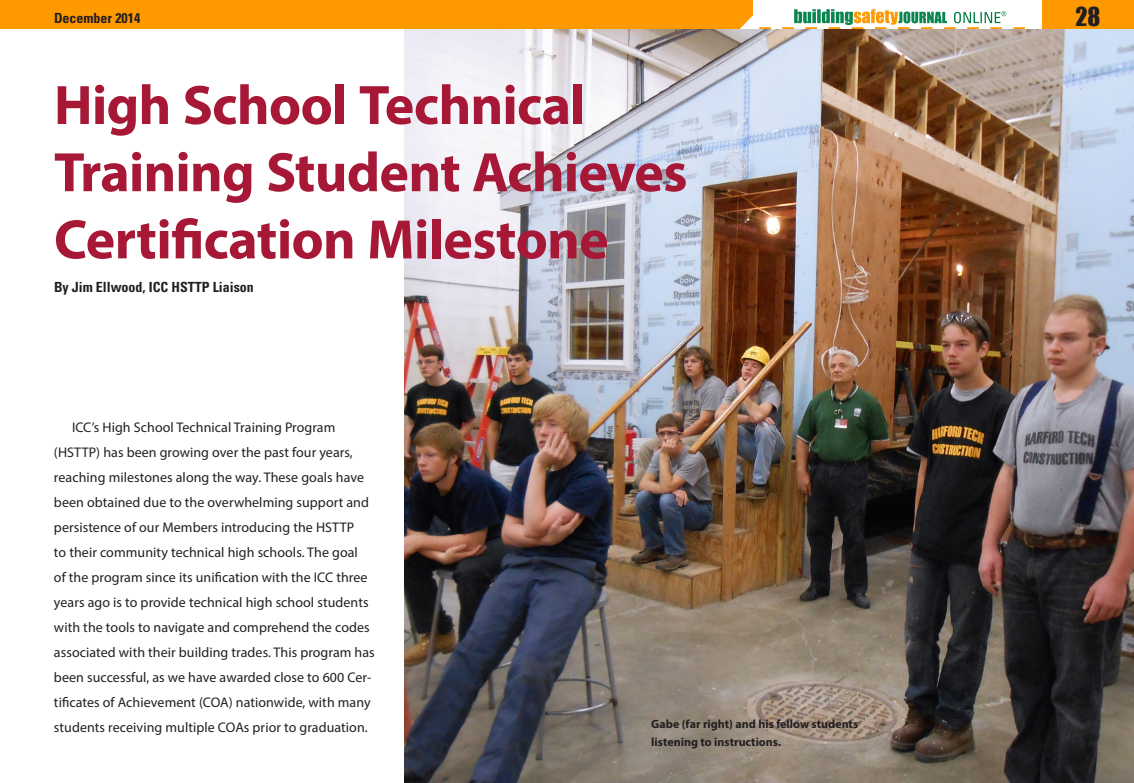
<style>
.page{position:relative;width:1134px;height:783px;background:#fff}
.page>*{position:absolute;margin:0;border:0;box-sizing:border-box;transform-origin:0 0}
.t1{font:700 56px/67.2px "Myriad Pro";letter-spacing:-.015em;color:#a61836}
.t2{font:24px "Impact";color:#231f20}
.t3{font:14px/25px "Myriad Pro";letter-spacing:.005em;color:#231f20}
.t4{font:700 condensed 14px "Univers";color:#231f20}
.t5{font:700 12px/18px "Myriad Pro";color:#231f20}
</style>
<div class="page">
<div style="left:0;top:0;width:753px;height:29px;background:#f90"></div>
<div style="left:1042px;top:0;width:92px;height:29px;background:#f90"></div>
<svg style="left:759px;top:9px;width:266px;height:20px"></svg>
<img style="left:404px;top:29px;width:730px;height:754px">
<p class="t4" style="left:54px;top:10px;width:88px">December 2014</p>
<h2 class="t2" style="left:1076px;top:-2px;width:26px">28</h2>
<h1 class="t1" style="left:54px;top:70px;width:635px">High School Technical<br>Training Student Achieves<br>Certification Milestone</h1>
<p class="t4" style="left:54px;top:278px;width:201px">By Jim Ellwood, ICC HSTTP Liaison</p>
<p class="t3" style="left:54px;top:414px;width:322px;text-indent:18px">ICC’s High School Technical Training Program (HSTTP) has been growing over the past four years, reaching milestones along the way. These goals have been obtained due to the overwhelming support and persistence of our Members introducing the HSTTP<br>to their community technical high schools. The goal<br>of the program since its unification with the ICC three years ago is to provide technical high school students with the tools to navigate and comprehend the codes associated with their building trades. This program has been successful, as we have awarded close to 600 Cer&shy;tificates of Achievement (COA) nationwide, with many students receiving multiple COAs prior to graduation.</p>
<p class="t5" style="left:651px;top:715px;width:209px">Gabe (far right) and his fellow students listening to instructions.</p>
</div>
